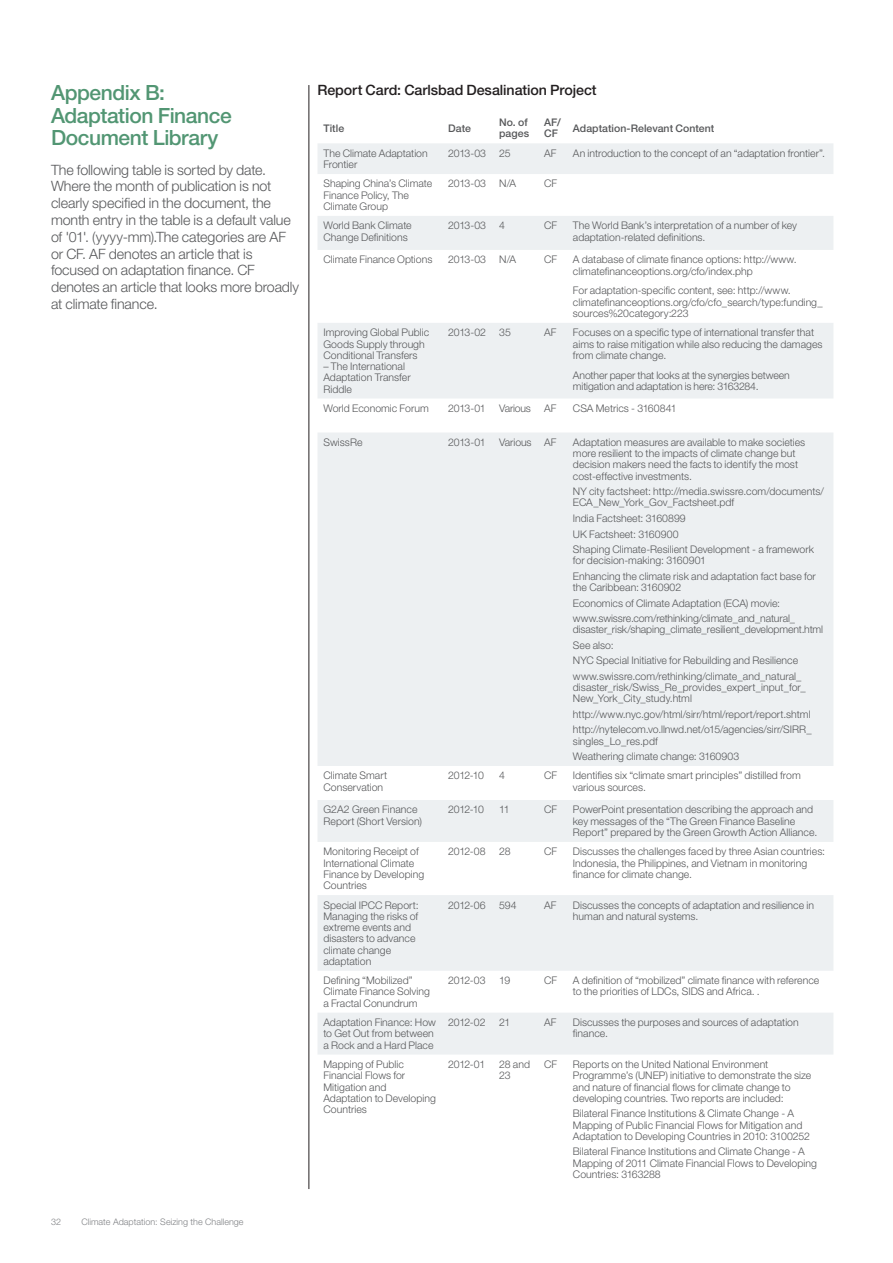
<style>
.page{position:relative;width:893px;height:1263px;background:#fff}
.page>*{position:absolute;margin:0;border:0;box-sizing:border-box;transform-origin:0 0}
.Subheading_Level_1{font:500 21px/22.5px "Helvetica Neue LT Pro";letter-spacing:-.02em;color:#529673}
.Body_copy{font:300 14.25px/16.8px "Helvetica Neue LT Pro";letter-spacing:-.01em;color:#57585a}
.Chart_heading{font:500 14.25px "Helvetica Neue LT Pro";letter-spacing:-.005em;color:#231f20}
.Tableau{font:300 10.5px/11.2px "Helvetica Neue LT Pro";color:#57585a}
.Tableau-2{font:500 10.5px/11.2px "Helvetica Neue LT Pro";color:#57585a}
.Tableau-3{font:300 10.5px "Helvetica Neue LT Pro";letter-spacing:-.02em;color:#57585a}
.t1{font:300 9px "Helvetica Neue LT Pro";color:#808285}
</style>
<div class="page">
<svg style="left:318px;top:143px;width:515px;height:911px;fill:#edf0f2"></svg>
<hr style="left:309px;top:85px;width:1px;height:1104px;background:#231f20">
<p class="Subheading_Level_1" style="left:51px;top:81px;width:116px">Appendix B:</p>
<p class="Chart_heading" style="left:317px;top:82px;width:281px">Report Card: Carlsbad Desalination Project</p>
<p class="Subheading_Level_1" style="left:51px;top:104px;width:182px">Adaptation Finance<br>Document Library</p>
<p class="Body_copy" style="left:51px;top:161px;width:250px">The following table is sorted by date.<br>Where the month of publication is not clearly specified in the document, the month entry in the table is a default value of '01'. (yyyy-mm).The categories are AF or CF. AF denotes an article that is focused on adaptation finance. CF denotes an article that looks more broadly at climate finance.</p>
<p class="Tableau-2" style="left:323px;top:122px;width:22px">Title</p>
<p class="Tableau-2" style="left:448px;top:122px;width:24px">Date</p>
<p class="Tableau-2" style="left:499px;top:117px;width:31px">No. of pages</p>
<p class="Tableau-2" style="left:544px;top:117px;width:18px">AF/<br>CF</p>
<p class="Tableau-2" style="left:573px;top:122px;width:143px">Adaptation-Relevant Content</p>
<p class="Tableau" style="left:323px;top:147px;width:106px">The Climate Adaptation<br>Frontier</p>
<p class="Tableau" style="left:448px;top:147px;width:39px">2013-03</p>
<p class="Tableau" style="left:499px;top:147px;width:13px">25</p>
<p class="Tableau" style="left:544px;top:147px;width:14px">AF</p>
<p class="Tableau" style="left:573px;top:147px;width:254px">An introduction to the concept of an “adaptation frontier”.</p>
<p class="Tableau" style="left:323px;top:178px;width:110px">Shaping China’s Climate<br>Finance Policy, The<br>Climate Group</p>
<p class="Tableau" style="left:448px;top:178px;width:39px">2013-03</p>
<p class="Tableau" style="left:499px;top:178px;width:18px">N/A</p>
<p class="Tableau" style="left:544px;top:178px;width:15px">CF</p>
<p class="Tableau" style="left:323px;top:220px;width:90px">World Bank Climate<br>Change Definitions</p>
<p class="Tableau" style="left:448px;top:220px;width:39px">2013-03</p>
<p class="Tableau" style="left:499px;top:220px;width:7px">4</p>
<p class="Tableau" style="left:544px;top:220px;width:15px">CF</p>
<p class="Tableau" style="left:573px;top:220px;width:226px">The World Bank’s interpretation of a number of key adaptation-related definitions.</p>
<p class="Tableau" style="left:323px;top:254px;width:110px">Climate Finance Options</p>
<p class="Tableau" style="left:448px;top:254px;width:39px">2013-03</p>
<p class="Tableau" style="left:499px;top:254px;width:18px">N/A</p>
<p class="Tableau" style="left:544px;top:254px;width:15px">CF</p>
<p class="Tableau" style="left:573px;top:254px;width:225px">A database of climate finance options: http://www. climatefinanceoptions.org/cfo/index.php</p>
<p class="Tableau" style="left:573px;top:285px;width:251px">For adaptation-specific content, see: http://www. climatefinanceoptions.org/cfo/cfo_search/type:funding_ sources%20category:223</p>
<p class="Tableau" style="left:323px;top:327px;width:107px">Improving Global Public<br>Goods Supply through<br>Conditional Transfers</p>
<p class="Tableau" style="left:323px;top:360px;width:89px">– The International<br>Adaptation Transfer<br>Riddle</p>
<p class="Tableau" style="left:448px;top:327px;width:39px">2013-02</p>
<p class="Tableau" style="left:499px;top:327px;width:13px">35</p>
<p class="Tableau" style="left:544px;top:327px;width:14px">AF</p>
<p class="Tableau" style="left:573px;top:327px;width:251px">Focuses on a specific type of international transfer that aims to raise mitigation while also reducing the damages from climate change.</p>
<p class="Tableau" style="left:573px;top:369px;width:218px">Another paper that looks at the synergies between mitigation and adaptation is here: 3163284.</p>
<p class="t1" style="left:51px;top:1216px;width:12px">32</p>
<p class="t1" style="left:81px;top:1216px;width:164px">Climate Adaptation: Seizing the Challenge</p>
<p class="Tableau" style="left:323px;top:402px;width:107px">World Economic Forum</p>
<p class="Tableau" style="left:448px;top:402px;width:39px">2013-01</p>
<p class="Tableau-3" style="left:499px;top:402px;width:33px">Various</p>
<p class="Tableau" style="left:544px;top:402px;width:14px">AF</p>
<p class="Tableau" style="left:573px;top:402px;width:105px">CSA Metrics - 3160841</p>
<p class="Tableau" style="left:323px;top:436px;width:41px">SwissRe</p>
<p class="Tableau" style="left:448px;top:436px;width:39px">2013-01</p>
<p class="Tableau" style="left:499px;top:436px;width:34px">Various</p>
<p class="Tableau" style="left:544px;top:436px;width:14px">AF</p>
<p class="Tableau" style="left:573px;top:436px;width:234px">Adaptation measures are available to make societies more resilient to the impacts of climate change but decision makers need the facts to identify the most cost-effective investments.</p>
<p class="Tableau" style="left:573px;top:486px;width:253px">NY city factsheet: http://media.swissre.com/documents/<br>ECA_New_York_Gov_Factsheet.pdf</p>
<p class="Tableau" style="left:573px;top:512px;width:114px">India Factsheet: 3160899</p>
<p class="Tableau" style="left:573px;top:528px;width:107px">UK Factsheet: 3160900</p>
<p class="Tableau" style="left:573px;top:543px;width:243px">Shaping Climate-Resilient Development - a framework for decision-making: 3160901</p>
<p class="Tableau" style="left:573px;top:570px;width:244px">Enhancing the climate risk and adaptation fact base for the Caribbean: 3160902</p>
<p class="Tableau" style="left:573px;top:597px;width:209px">Economics of Climate Adaptation (ECA) movie:</p>
<p class="Tableau" style="left:573px;top:612px;width:252px">www.swissre.com/rethinking/climate_and_natural_ disaster_risk/shaping_climate_resilient_development.html</p>
<p class="Tableau" style="left:573px;top:639px;width:42px">See also:</p>
<p class="Tableau" style="left:573px;top:655px;width:227px">NYC Special Initiative for Rebuilding and Resilience</p>
<p class="Tableau" style="left:573px;top:670px;width:234px">www.swissre.com/rethinking/climate_and_natural_ disaster_risk/Swiss_Re_provides_expert_input_for_<br>New_York_City_study.html</p>
<p class="Tableau" style="left:573px;top:708px;width:239px">http://www.nyc.gov/html/sirr/html/report/report.shtml</p>
<p class="Tableau" style="left:573px;top:724px;width:240px">http://nytelecom.vo.llnwd.net/o15/agencies/sirr/SIRR_ singles_Lo_res.pdf</p>
<p class="Tableau" style="left:573px;top:750px;width:168px">Weathering climate change: 3160903</p>
<p class="Tableau" style="left:323px;top:770px;width:65px">Climate Smart<br>Conservation</p>
<p class="Tableau" style="left:448px;top:770px;width:37px">2012-10</p>
<p class="Tableau" style="left:499px;top:770px;width:7px">4</p>
<p class="Tableau" style="left:544px;top:770px;width:15px">CF</p>
<p class="Tableau" style="left:573px;top:770px;width:229px">Identifies six “climate smart principles” distilled from various sources.</p>
<p class="Tableau" style="left:323px;top:804px;width:100px">G2A2 Green Finance<br>Report (Short Version)</p>
<p class="Tableau" style="left:448px;top:804px;width:37px">2012-10</p>
<p class="Tableau" style="left:499px;top:804px;width:12px">11</p>
<p class="Tableau" style="left:544px;top:804px;width:15px">CF</p>
<p class="Tableau" style="left:573px;top:804px;width:246px">PowerPoint presentation describing the approach and key messages of the “The Green Finance Baseline<br>Report” prepared by the Green Growth Action Alliance.</p>
<p class="Tableau" style="left:323px;top:846px;width:102px">Monitoring Receipt of<br>International Climate<br>Finance by Developing<br>Countries</p>
<p class="Tableau" style="left:448px;top:846px;width:39px">2012-08</p>
<p class="Tableau" style="left:499px;top:846px;width:13px">28</p>
<p class="Tableau" style="left:544px;top:846px;width:15px">CF</p>
<p class="Tableau" style="left:573px;top:846px;width:254px">Discusses the challenges faced by three Asian countries:<br>Indonesia, the Philippines, and Vietnam in monitoring finance for climate change.</p>
<p class="Tableau" style="left:323px;top:899px;width:97px">Special IPCC Report:<br>Managing the risks of extreme events and disasters to advance climate change adaptation</p>
<p class="Tableau" style="left:448px;top:899px;width:39px">2012-06</p>
<p class="Tableau" style="left:499px;top:899px;width:19px">594</p>
<p class="Tableau" style="left:544px;top:899px;width:14px">AF</p>
<p class="Tableau" style="left:573px;top:899px;width:243px">Discusses the concepts of adaptation and resilience in human and natural systems.</p>
<p class="Tableau" style="left:323px;top:974px;width:108px">Defining “Mobilized”<br>Climate Finance Solving a Fractal Conundrum</p>
<p class="Tableau" style="left:448px;top:974px;width:39px">2012-03</p>
<p class="Tableau" style="left:499px;top:974px;width:13px">19</p>
<p class="Tableau" style="left:544px;top:974px;width:15px">CF</p>
<p class="Tableau" style="left:573px;top:974px;width:248px">A definition of “mobilized” climate finance with reference to the priorities of LDCs, SIDS and Africa. .</p>
<p class="Tableau" style="left:323px;top:1016px;width:114px">Adaptation Finance: How to Get Out from between a Rock and a Hard Place</p>
<p class="Tableau" style="left:448px;top:1016px;width:39px">2012-02</p>
<p class="Tableau" style="left:499px;top:1016px;width:13px">21</p>
<p class="Tableau" style="left:544px;top:1016px;width:14px">AF</p>
<p class="Tableau" style="left:573px;top:1016px;width:227px">Discusses the purposes and sources of adaptation finance.</p>
<p class="Tableau" style="left:323px;top:1058px;width:114px">Mapping of Public<br>Financial Flows for<br>Mitigation and<br>Adaptation to Developing<br>Countries</p>
<p class="Tableau" style="left:448px;top:1058px;width:39px">2012-01</p>
<p class="Tableau" style="left:499px;top:1058px;width:32px">28 and<br>23</p>
<p class="Tableau" style="left:544px;top:1058px;width:15px">CF</p>
<p class="Tableau" style="left:573px;top:1058px;width:240px">Reports on the United National Environment Programme’s (UNEP) initiative to demonstrate the size and nature of financial flows for climate change to developing countries. Two reports are included:</p>
<p class="Tableau" style="left:573px;top:1108px;width:238px">Bilateral Finance Institutions &amp; Climate Change - A<br>Mapping of Public Financial Flows for Mitigation and<br>Adaptation to Developing Countries in 2010: 3100252</p>
<p class="Tableau" style="left:573px;top:1146px;width:245px">Bilateral Finance Institutions and Climate Change - A<br>Mapping of 2011 Climate Financial Flows to Developing<br>Countries: 3163288</p>
</div>
